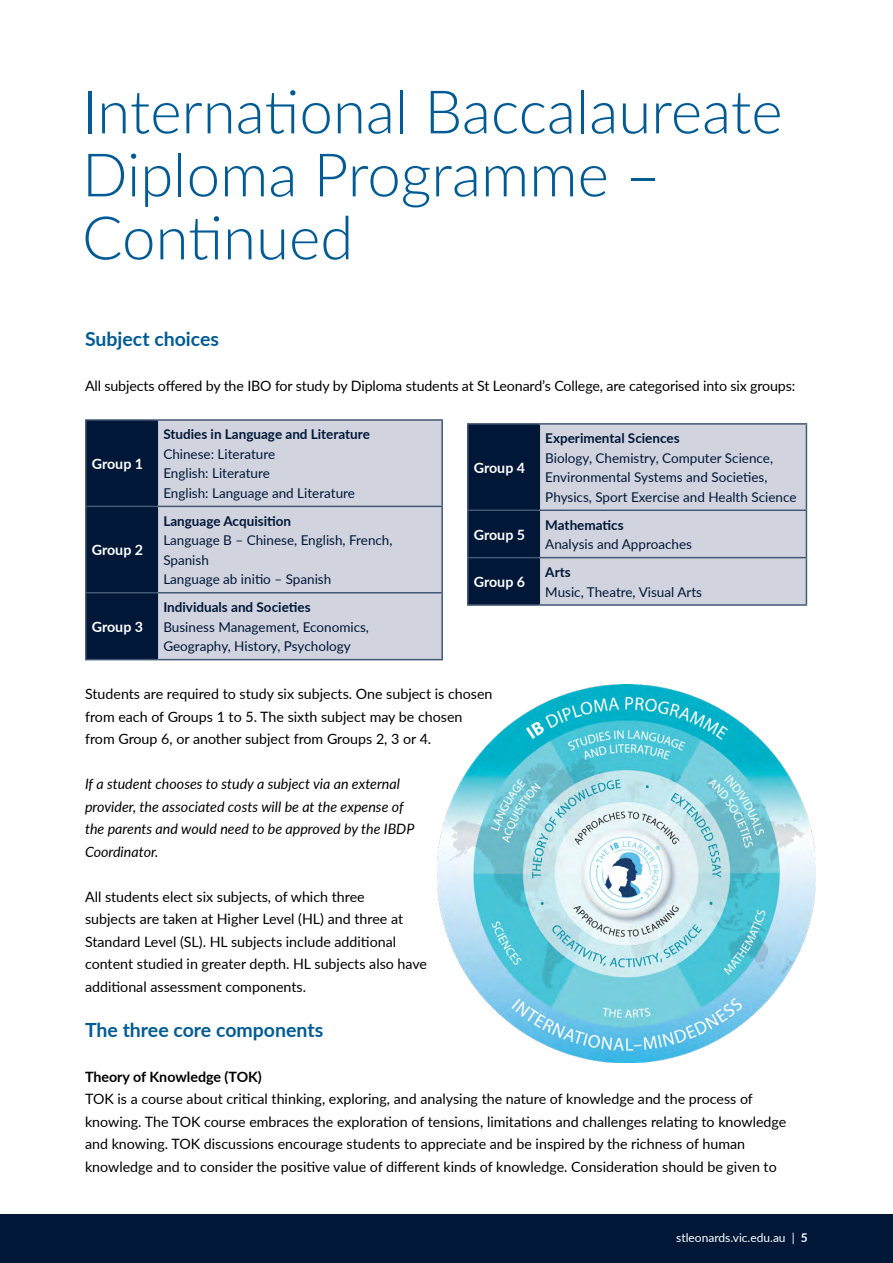
<style>
.page{position:relative;width:893px;height:1263px;background:#fff}
.page>*{position:absolute;margin:0;border:0;box-sizing:border-box;transform-origin:0 0}
.t1{font:300 60px/63px "Lato";color:#005b94}
.t2{font:700 19.5px "Lato";color:#005b94}
.t3{font:14.25px/22.5px "Lato";color:#000}
.t4{font:italic 14.25px/22.5px "Lato";color:#000}
.t5{font:700 14.25px "Lato";letter-spacing:-.005em;color:#fff}
.t6{font:700 14.25px "Lato";color:#000}
.t7{font:13.5px/19.5px "Lato";color:#001738}
.t8{font:700 13.5px "Lato";color:#001738}
.t9{font:12px "Lato";color:#fff}
.s1{font-weight:700}
</style>
<div class="page">
<div style="left:0;top:1214px;width:893px;height:49px;background:#001738"></div>
<div style="left:87px;top:421px;width:70px;height:238px;background:#001738"></div>
<div style="left:158px;top:421px;width:283px;height:238px;background:#d1d4de"></div>
<hr style="left:85px;top:419px;width:72px;height:2px;background:#425875">
<hr style="left:85px;top:421px;width:2px;height:85px;background:#425875">
<hr style="left:85px;top:506px;width:72px;height:1px;background:#425875">
<hr style="left:85px;top:507px;width:2px;height:85px;background:#425875">
<hr style="left:85px;top:592px;width:72px;height:1px;background:#425875">
<hr style="left:85px;top:593px;width:2px;height:66px;background:#425875">
<hr style="left:85px;top:659px;width:72px;height:1px;background:#425875">
<hr style="left:157px;top:419px;width:286px;height:2px;background:#425875">
<hr style="left:441px;top:421px;width:2px;height:85px;background:#425875">
<hr style="left:157px;top:506px;width:286px;height:1px;background:#425875">
<hr style="left:441px;top:507px;width:2px;height:85px;background:#425875">
<hr style="left:157px;top:592px;width:286px;height:1px;background:#425875">
<hr style="left:441px;top:593px;width:2px;height:66px;background:#425875">
<hr style="left:157px;top:659px;width:286px;height:1px;background:#425875">
<hr style="left:157px;top:421px;width:1px;height:85px;background:#001738">
<hr style="left:157px;top:507px;width:1px;height:85px;background:#001738">
<hr style="left:157px;top:593px;width:1px;height:66px;background:#001738">
<div style="left:468px;top:425px;width:71px;height:179px;background:#001738"></div>
<div style="left:540px;top:425px;width:266px;height:179px;background:#d1d4de"></div>
<hr style="left:467px;top:423px;width:72px;height:2px;background:#425875">
<hr style="left:467px;top:425px;width:1px;height:84px;background:#425875">
<hr style="left:467px;top:509px;width:72px;height:2px;background:#425875">
<hr style="left:467px;top:511px;width:1px;height:46px;background:#425875">
<hr style="left:467px;top:557px;width:72px;height:1px;background:#425875">
<hr style="left:467px;top:558px;width:1px;height:46px;background:#425875">
<hr style="left:467px;top:604px;width:72px;height:2px;background:#425875">
<hr style="left:539px;top:423px;width:268px;height:2px;background:#425875">
<hr style="left:806px;top:425px;width:1px;height:84px;background:#425875">
<hr style="left:539px;top:509px;width:268px;height:2px;background:#425875">
<hr style="left:806px;top:511px;width:1px;height:46px;background:#425875">
<hr style="left:539px;top:557px;width:268px;height:1px;background:#425875">
<hr style="left:806px;top:558px;width:1px;height:46px;background:#425875">
<hr style="left:539px;top:604px;width:268px;height:2px;background:#425875">
<hr style="left:539px;top:425px;width:1px;height:84px;background:#001738">
<hr style="left:539px;top:511px;width:1px;height:46px;background:#001738">
<hr style="left:539px;top:558px;width:1px;height:46px;background:#001738">
<img style="left:437px;top:685px;width:378px;height:377px">
<h1 class="t1" style="left:82px;top:78px;width:702px">International Baccalaureate<br>Diploma Programme –<br>Continued</h1>
<h2 class="t2" style="left:85px;top:324px;width:136px">Subject choices</h2>
<p class="t3" style="left:85px;top:374px;width:712px">All subjects offered by the IBO for study by Diploma students at St Leonard’s College, are categorised into six groups:</p>
<p class="t5" style="left:92px;top:453px;width:53px">Group 1</p>
<p class="t5" style="left:92px;top:540px;width:53px">Group 2</p>
<p class="t8" style="left:163px;top:424px;width:208px">Studies in Language and Literature</p>
<p class="t7" style="left:163px;top:444px;width:193px">Chinese: Literature<br>English: Literature<br>English: Language and Literature</p>
<p class="t8" style="left:163px;top:511px;width:129px">Language Acquisition</p>
<p class="t7" style="left:163px;top:530px;width:231px">Language B – Chinese, English, French,<br>Spanish<br>Language ab initio – Spanish</p>
<p class="t5" style="left:474px;top:457px;width:53px">Group 4</p>
<p class="t5" style="left:474px;top:524px;width:53px">Group 5</p>
<p class="t5" style="left:474px;top:571px;width:53px">Group 6</p>
<p class="t8" style="left:545px;top:428px;width:136px">Experimental Sciences</p>
<p class="t7" style="left:545px;top:447px;width:253px">Biology, Chemistry, Computer Science,<br>Environmental Systems and Societies,<br>Physics, Sport Exercise and Health Science</p>
<p class="t8" style="left:545px;top:515px;width:80px">Mathematics</p>
<p class="t7" style="left:545px;top:534px;width:148px">Analysis and Approaches</p>
<p class="t8" style="left:545px;top:562px;width:27px">Arts</p>
<p class="t7" style="left:545px;top:581px;width:158px">Music, Theatre, Visual Arts</p>
<p class="t8" style="left:163px;top:597px;width:149px">Individuals and Societies</p>
<p class="t7" style="left:163px;top:616px;width:207px">Business Management, Economics,<br>Geography, History, Psychology</p>
<p class="t3" style="left:85px;top:682px;width:409px">Students are required to study six subjects. One subject is chosen from each of Groups 1 to 5. The sixth subject may be chosen from Group 6, or another subject from Groups 2, 3 or 4.</p>
<p class="t4" style="left:85px;top:772px;width:331px">If a student chooses to study a subject via an external provider, the associated costs will be at the expense of the parents and would need to be approved by the IBDP Coordinator.</p>
<p class="t3" style="left:85px;top:885px;width:344px">All students elect six subjects, of which three<br>subjects are taken at Higher Level (HL) and three at Standard Level (SL). HL subjects include additional content studied in greater depth. HL subjects also have additional assessment components.</p>
<h2 class="t2" style="left:85px;top:1015px;width:240px">The three core components</h2>
<p class="t6" style="left:85px;top:1066px;width:178px">Theory of Knowledge (TOK)</p>
<p class="t3" style="left:85px;top:1087px;width:703px">TOK is a course about critical thinking, exploring, and analysing the nature of knowledge and the process of knowing. The TOK course embraces the exploration of tensions, limitations and challenges relating to knowledge and knowing. TOK discussions encourage students to appreciate and be inspired by the richness of human knowledge and to consider the positive value of different kinds of knowledge. Consideration should be given to</p>
<p class="t5" style="left:92px;top:616px;width:53px">Group 3</p>
<p class="t9" style="left:676px;top:1229px;width:133px">stleonards.vic.edu.au | <span class="s1">5</span></p>
</div>
